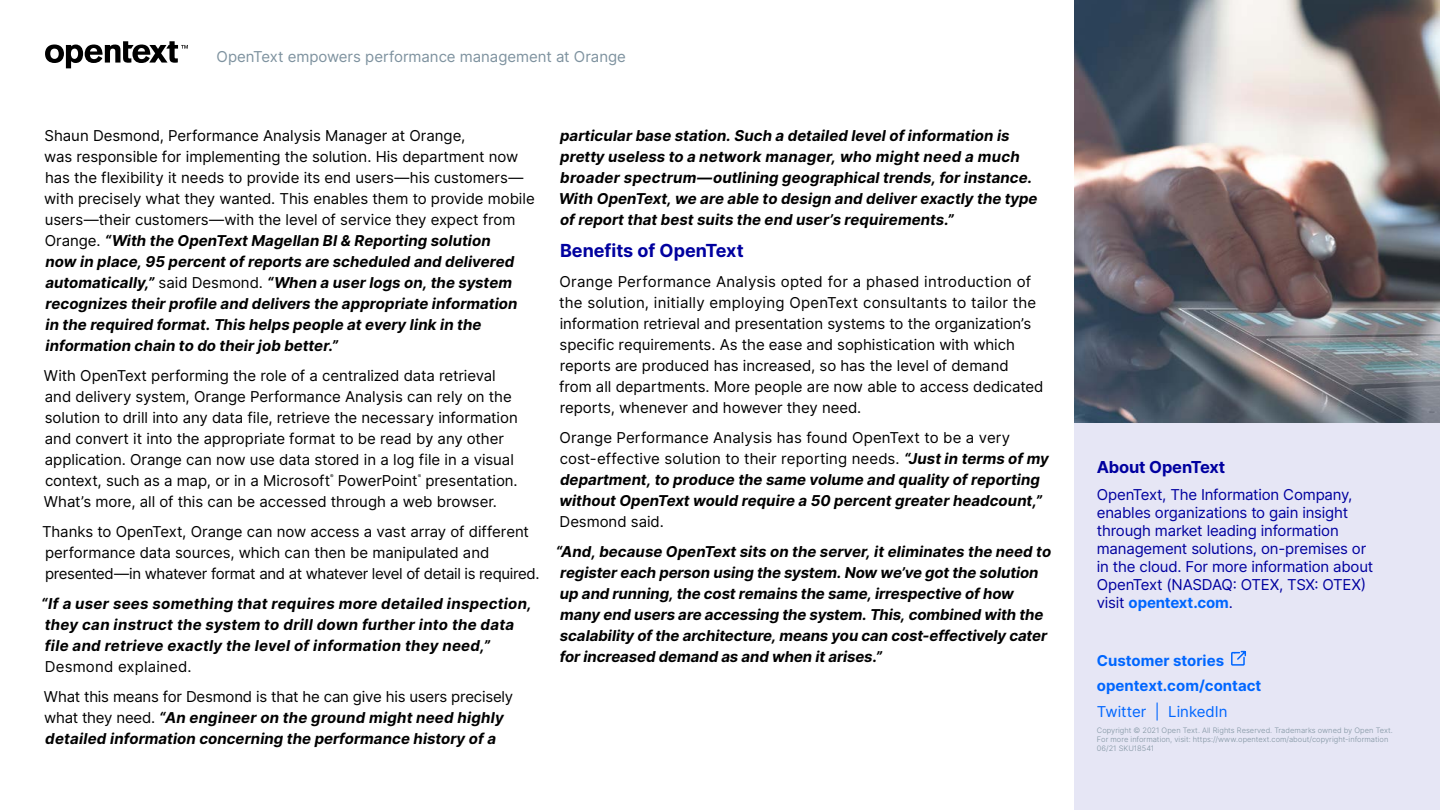
<style>
.page{position:relative;width:1440px;height:810px;background:#fff}
.page>*{position:absolute;margin:0;border:0;box-sizing:border-box;transform-origin:0 0}
.t1{font:700 18px "Inter";color:#00009f}
.Sidebar_H1{font:700 16.5px "Inter";letter-spacing:-.01em;color:#00009f}
.Body{font:15px/21px "Inter";letter-spacing:-.005em;color:#000}
.Body-2{font:italic 700 15px/21px "Inter";letter-spacing:.005em;color:#000}
.About_OT{font:15px/18px "Inter";letter-spacing:-.015em;color:#00009f}
.t2{font:15px "Inter";color:#7e929f}
.Sidebar_H1-2{font:700 15px "Inter";color:#06f}
.t3{font:15px "Inter";color:#06f}
.Citation{font:300 7.5px/9px "Inter";letter-spacing:.005em;color:#7e929f}
.Body-3{font:5.25px "Inter";color:#000}
.s1{font-weight:700;font-style:italic}
.s2{font-weight:400;font-style:normal}
.s3{font-weight:700;color:#06f}
</style>
<div class="page">
<svg style="left:45px;top:41px;width:143px;height:27px"></svg>
<div style="left:1074px;top:405px;width:366px;height:405px;background:#e6e6f5"></div>
<img style="left:1074px;top:0;width:366px;height:423px">
<svg style="left:1231px;top:650px;width:15px;height:16px"></svg>
<p class="t2" style="left:217px;top:46px;width:411px">OpenText empowers performance management at Orange</p>
<p class="Body" style="left:44px;top:125px;width:492px">Shaun Desmond, Performance Analysis Manager at Orange,<br>was responsible for implementing the solution. His department now has the flexibility it needs to provide its end users—his customers— with precisely what they wanted. This enables them to provide mobile users—their customers—with the level of service they expect from Orange. <span class="s1">“With the OpenText Magellan BI &amp; Reporting solution<br>now in place, 95 percent of reports are scheduled and delivered automatically,”</span> said Desmond. <span class="s1">“When a user logs on, the system recognizes their profile and delivers the appropriate information<br>in the required format. This helps people at every link in the information chain to do their job better.”</span></p>
<p class="Body" style="left:44px;top:365px;width:475px">With OpenText performing the role of a centralized data retrieval and delivery system, Orange Performance Analysis can rely on the solution to drill into any data file, retrieve the necessary information and convert it into the appropriate format to be read by any other application. Orange can now use data stored in a log file in a visual context, such as a map, or in a Microsoft</p>
<p class="Body-3" style="left:330px;top:473px;width:5px">®</p>
<p class="Body" style="left:338px;top:470px;width:81px">PowerPoint</p>
<p class="Body-3" style="left:418px;top:473px;width:5px">®</p>
<p class="Body" style="left:44px;top:470px;width:475px;text-indent:381px">presentation.<br>What’s more, all of this can be accessed through a web browser.</p>
<p class="Body" style="left:42px;top:521px;width:499px">Thanks to OpenText, Orange can now access a vast array of different performance data sources, which can then be manipulated and presented—in whatever format and at whatever level of detail is required.</p>
<p class="Body-2" style="left:41px;top:593px;width:492px">“If a user sees something that requires more detailed inspection, they can instruct the system to drill down further into the data file and retrieve exactly the level of information they need,” <span class="s2">Desmond explained.</span></p>
<p class="Body-2" style="left:44px;top:686px;width:471px"><span class="s2">What this means for Desmond is that he can give his users precisely what they need.</span> “An engineer on the ground might need highly detailed information concerning the performance history of a</p>
<p class="Body-2" style="left:559px;top:125px;width:480px">particular base station. Such a detailed level of information is pretty useless to a network manager, who might need a much broader spectrum—outlining geographical trends, for instance.<br>With OpenText, we are able to design and deliver exactly the type of report that best suits the end user’s requirements.”</p>
<h3 class="t1" style="left:560px;top:238px;width:185px">Benefits of OpenText</h3>
<p class="Body" style="left:559px;top:271px;width:486px">Orange Performance Analysis opted for a phased introduction of the solution, initially employing OpenText consultants to tailor the information retrieval and presentation systems to the organization’s specific requirements. As the ease and sophistication with which reports are produced has increased, so has the level of demand from all departments. More people are now able to access dedicated reports, whenever and however they need.</p>
<p class="Body-2" style="left:559px;top:427px;width:491px"><span class="s2">Orange Performance Analysis has found OpenText to be a very cost-effective solution to their reporting needs.</span> “Just in terms of my department, to produce the same volume and quality of reporting without OpenText would require a 50 percent greater headcount,” <span class="s2">Desmond said.</span></p>
<p class="Body-2" style="left:556px;top:541px;width:497px">“And, because OpenText sits on the server, it eliminates the need to register each person using the system. Now we’ve got the solution up and running, the cost remains the same, irrespective of how many end users are accessing the system. This, combined with the scalability of the architecture, means you can cost-effectively cater for increased demand as and when it arises.”</p>
<p class="Sidebar_H1" style="left:1097px;top:455px;width:130px">About OpenText</p>
<p class="About_OT" style="left:1097px;top:486px;width:278px">OpenText, The Information Company, enables organizations to gain insight through market leading information management solutions, on-premises or in the cloud. For more information about OpenText (NASDAQ: OTEX, TSX: OTEX) visit <span class="s3">opentext.com</span>.</p>
<p class="Sidebar_H1-2" style="left:1097px;top:649px;width:129px">Customer stories</p>
<p class="Sidebar_H1-2" style="left:1097px;top:675px;width:166px">opentext.com/contact</p>
<p class="t3" style="left:1097px;top:700px;width:132px">Twitter | LinkedIn</p>
<p class="Citation" style="left:1097px;top:726px;width:298px">Copyright © 2021 Open Text. All Rights Reserved. Trademarks owned by Open Text.<br>For more information, visit: https://www.opentext.com/about/copyright-information<br>06/21 SKU18541</p>
</div>
